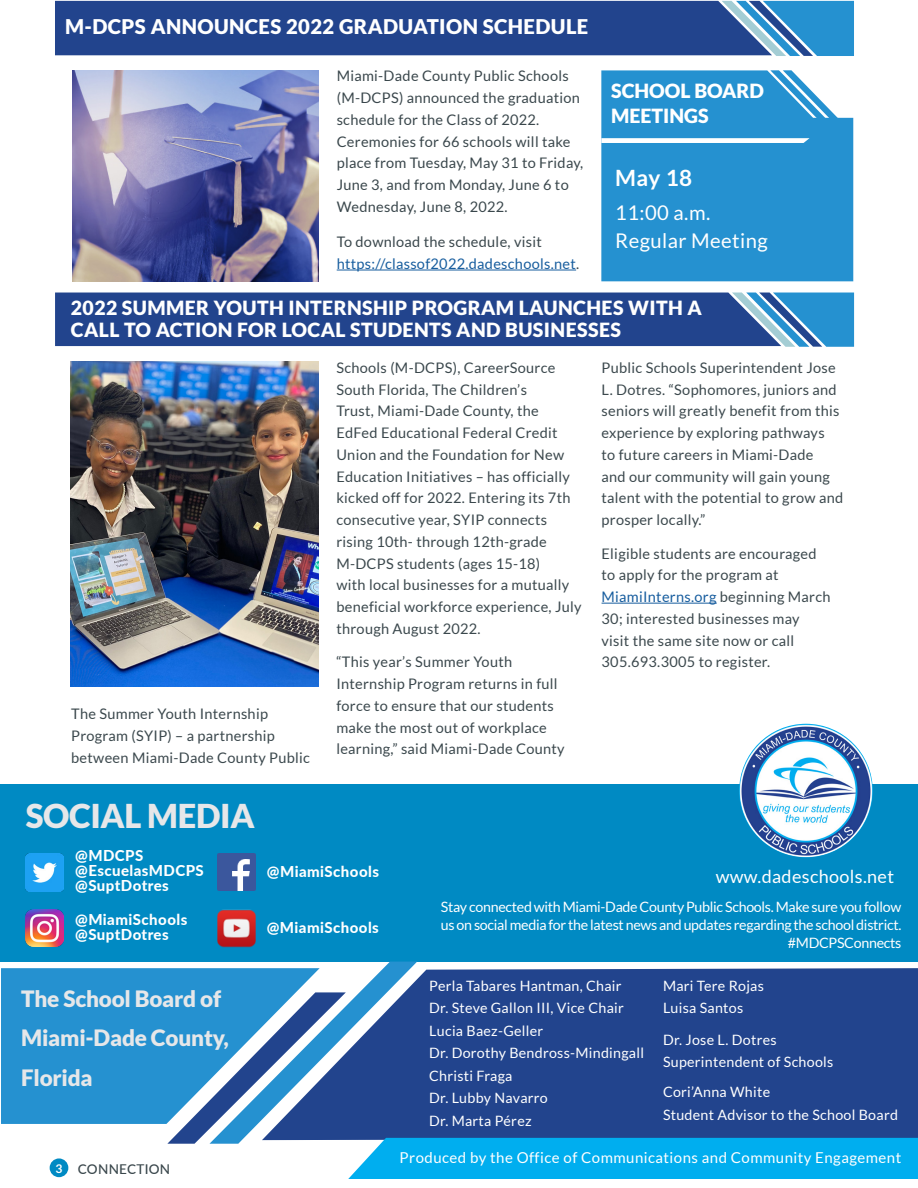
<style>
.page{position:relative;width:918px;height:1188px;background:#fff}
.page>*{position:absolute;margin:0;border:0;box-sizing:border-box;transform-origin:0 0}
.t1{font:900 32.85px "Lato";letter-spacing:-.01em;color:#e6e7e9}
.t2{font:900 22.5px/39.8px "Lato";letter-spacing:-.01em;color:#e6e7e9}
.Paragraph_Style{font:700 22.5px "Lato";color:#fff}
.t3{font:900 20.25px "Lato";letter-spacing:.02em;color:#fff}
.Paragraph_Style-2{font:20.25px "Lato";letter-spacing:.02em;color:#fff}
.t4{font:900 19.5px/21.8px "Lato";letter-spacing:.02em;color:#fff}
.t5{font:900 19.5px "Lato";color:#fff}
.t6{font:18px "Lato";letter-spacing:.02em;color:#fff}
.t7{font:800 15px "Lato";letter-spacing:.03em;color:#fff}
.t8{font:15px "Lato";letter-spacing:.03em;color:#fff}
.t9{font:14.55px/21.8px "Lato";letter-spacing:.02em;color:#3b484d}
.Paragraph_Style-3{font:14.55px/21.8px "Lato";letter-spacing:.02em;color:#3a474c}
.Paragraph_Style-4{font:14.55px/21.8px "Lato";letter-spacing:.02em;color:#175d9e}
.t10{font:14.25px "Lato";letter-spacing:.02em;color:#fff}
.t11{font:14.25px/18px "Lato";letter-spacing:-.02em;color:#fff;text-align:right}
.t12{font:500 13.5px "Lato";letter-spacing:.02em;color:#3a474c}
.t13{font:700 12px "Lato";color:#fff}
.s1{color:#3a474c}
.s2{color:#175d9e}
</style>
<div class="page">
<div style="left:0;top:785px;width:918px;height:177px;background:#008ac3"></div>
<img style="left:26px;top:854px;width:38px;height:37px">
<img style="left:218px;top:854px;width:37px;height:37px">
<img style="left:26px;top:910px;width:38px;height:37px">
<img style="left:217px;top:910px;width:38px;height:38px">
<div style="left:1px;top:968px;width:166px;height:156px;background:#2591d0"></div>
<div style="left:50px;top:1158px;width:18px;height:19px;background:#008ac3;border-radius:50%"></div>
<svg style="left:167px;top:962px;width:751px;height:217px;background:#3c74b1"></svg>
<img style="left:739px;top:724px;width:134px;height:133px;border-radius:67px">
<hr style="left:602px;top:603px;width:115px;height:1px;background:#175d9e">
<svg style="left:55px;top:293px;width:799px;height:54px;background:#2a5196"></svg>
<svg style="left:55px;top:1px;width:799px;height:55px;background:#295196"></svg>
<hr style="left:337px;top:270px;width:239px;height:1px;background:#175d9e">
<img style="left:72px;top:70px;width:247px;height:211px">
<img style="left:71px;top:361px;width:247px;height:325px">
<div style="left:601px;top:70px;width:252px;height:211px;background:#2591d0"></div>
<svg style="left:770px;top:70px;width:81px;height:61px"></svg>
<svg style="left:601px;top:138px;width:209px;height:5px"></svg>
<p class="t3" style="left:65px;top:15px;width:525px">M-DCPS ANNOUNCES 2022 GRADUATION SCHEDULE</p>
<p class="Paragraph_Style-3" style="left:337px;top:65px;width:245px">Miami-Dade County Public Schools (M-DCPS) announced the graduation schedule for the Class of 2022.<br>Ceremonies for 66 schools will take</p>
<p class="Paragraph_Style-3" style="left:337px;top:152px;width:248px">place from Tuesday, May 31 to Friday,<br>June 3, and from Monday, June 6 to<br>Wednesday, June 8, 2022.</p>
<p class="Paragraph_Style-4" style="left:337px;top:231px;width:244px"><span class="s1">To download the schedule, visit </span>https://classof2022.dadeschools.net<span class="s1">.</span></p>
<p class="t5" style="left:611px;top:79px;width:154px">SCHOOL BOARD</p>
<p class="t5" style="left:611px;top:105px;width:99px">MEETINGS</p>
<p class="Paragraph_Style" style="left:615px;top:165px;width:78px">May 18</p>
<p class="Paragraph_Style-2" style="left:615px;top:201px;width:97px">11:00 a.m.</p>
<p class="Paragraph_Style-2" style="left:615px;top:229px;width:154px">Regular Meeting</p>
<p class="t4" style="left:71px;top:297px;width:632px">2022 SUMMER YOUTH INTERNSHIP PROGRAM LAUNCHES WITH A<br>CALL TO ACTION FOR LOCAL STUDENTS AND BUSINESSES</p>
<p class="t9" style="left:71px;top:703px;width:240px">The Summer Youth Internship<br>Program (SYIP) – a partnership between Miami-Dade County Public</p>
<p class="t1" style="left:26px;top:797px;width:230px">SOCIAL MEDIA</p>
<p class="t9" style="left:336px;top:357px;width:247px">Schools (M-DCPS), CareerSource South Florida, The Children’s<br>Trust, Miami-Dade County, the EdFed Educational Federal Credit Union and the Foundation for New Education Initiatives – has officially kicked off for 2022. Entering its 7th consecutive year, SYIP connects rising 10th- through 12th-grade M-DCPS students (ages 15-18)<br>with local businesses for a mutually beneficial workforce experience, July through August 2022.</p>
<p class="t9" style="left:336px;top:651px;width:230px">“This year’s Summer Youth<br>Internship Program returns in full force to ensure that our students make the most out of workplace learning,” said Miami-Dade County</p>
<p class="t9" style="left:602px;top:357px;width:243px">Public Schools Superintendent Jose L. Dotres. “Sophomores, juniors and seniors will greatly benefit from this experience by exploring pathways<br>to future careers in Miami-Dade<br>and our community will gain young talent with the potential to grow and prosper locally.”</p>
<p class="t9" style="left:602px;top:542px;width:231px">Eligible students are encouraged to apply for the program at<br><span class="s2">MiamiInterns.org</span> beginning March<br>30; interested businesses may visit the same site now or call<br>305.693.3005 to register.</p>
<p class="t7" style="left:75px;top:845px;width:70px">@MDCPS</p>
<p class="t7" style="left:75px;top:860px;width:130px">@EscuelasMDCPS</p>
<p class="t7" style="left:75px;top:875px;width:95px">@SuptDotres</p>
<p class="t7" style="left:75px;top:908px;width:114px">@MiamiSchools</p>
<p class="t7" style="left:75px;top:923px;width:95px">@SuptDotres</p>
<p class="t2" style="left:21px;top:978px;width:209px">The School Board of<br>Miami-Dade County,<br>Florida</p>
<p class="t13" style="left:56px;top:1161px;width:8px">3</p>
<p class="t12" style="left:78px;top:1159px;width:94px">CONNECTION</p>
<p class="t7" style="left:267px;top:860px;width:114px">@MiamiSchools</p>
<p class="t7" style="left:267px;top:917px;width:114px">@MiamiSchools</p>
<p class="t6" style="left:716px;top:867px;width:180px">www.dadeschools.net</p>
<p class="t11" style="left:441px;top:898px;width:462px">Stay connected with Miami-Dade County Public Schools. Make sure you follow us on social media for the latest news and updates regarding the school district. #MDCPSConnects</p>
<p class="t10" style="left:429px;top:978px;width:194px">Perla Tabares Hantman, Chair</p>
<p class="t10" style="left:429px;top:1000px;width:196px">Dr. Steve Gallon III, Vice Chair</p>
<p class="t10" style="left:429px;top:1023px;width:115px">Lucia Baez-Geller</p>
<p class="t10" style="left:429px;top:1045px;width:216px">Dr. Dorothy Bendross-Mindingall</p>
<p class="t10" style="left:429px;top:1068px;width:85px">Christi Fraga</p>
<p class="t10" style="left:429px;top:1090px;width:120px">Dr. Lubby Navarro</p>
<p class="t10" style="left:429px;top:1113px;width:104px">Dr. Marta Pérez</p>
<p class="t10" style="left:663px;top:978px;width:102px">Mari Tere Rojas</p>
<p class="t10" style="left:663px;top:1000px;width:82px">Luisa Santos</p>
<p class="t10" style="left:663px;top:1032px;width:115px">Dr. Jose L. Dotres</p>
<p class="t10" style="left:663px;top:1054px;width:172px">Superintendent of Schools</p>
<p class="t10" style="left:663px;top:1084px;width:109px">Cori’Anna White</p>
<p class="t10" style="left:663px;top:1107px;width:236px">Student Advisor to the School Board</p>
<p class="t8" style="left:400px;top:1149px;width:503px">Produced by the Office of Communications and Community Engagement</p>
</div>
